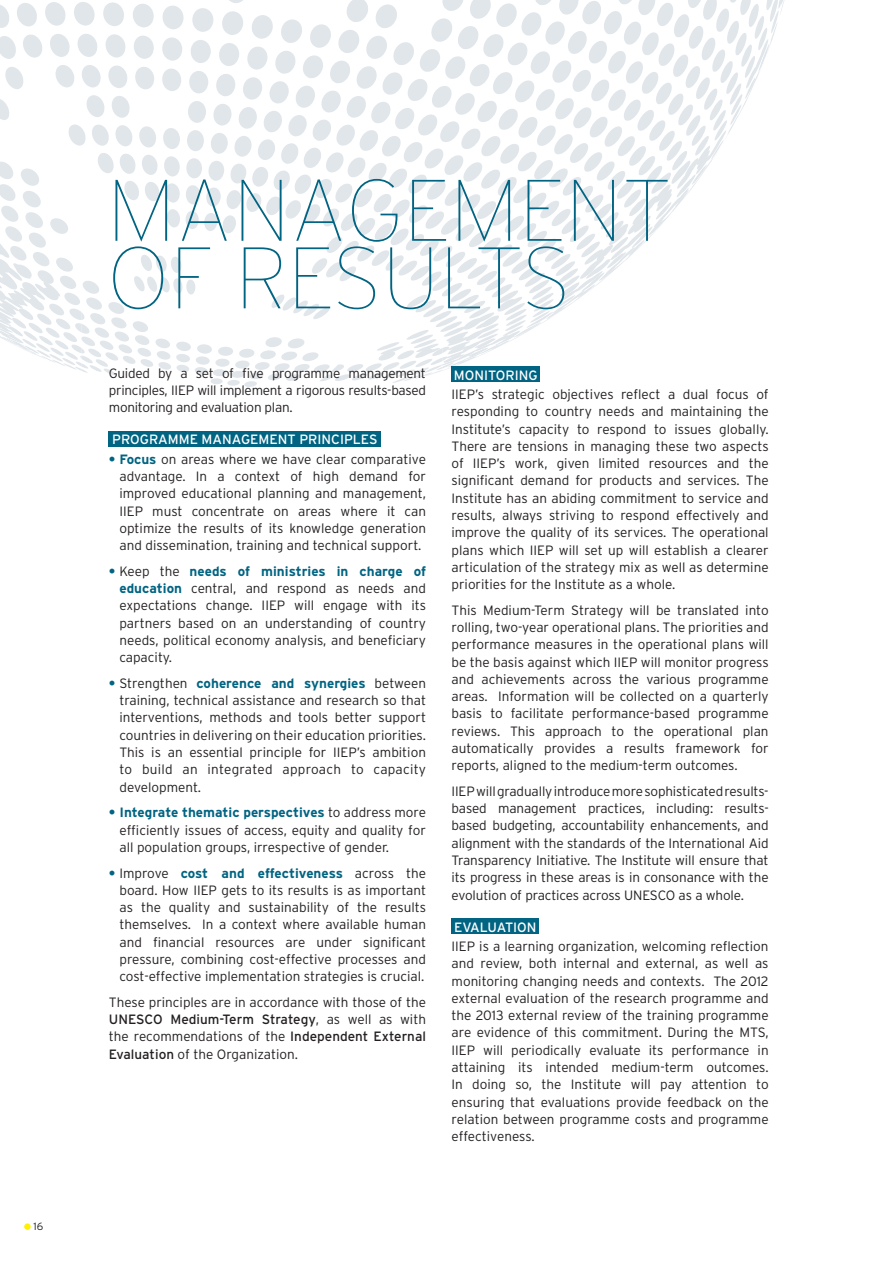
<style>
.page{position:relative;width:892px;height:1262px;background:#fff}
.page>*{position:absolute;margin:0;border:0;box-sizing:border-box;transform-origin:0 0}
.t1{font:100 87px "Interstate";color:#016482}
.t2{font:300 13.5px/17.2px "Interstate";color:#231f20;text-align:justify}
.t3{font:13.5px "Interstate";color:#fff}
.t4{font:13.5px "Interstate";color:#231f20}
.t5{font:300 10.5px "Interstate";color:#231f20}
.s1{font-weight:700;color:#016482}
.s2{font-weight:400}
</style>
<div class="page">
<svg style="left:0;top:0;width:785px;height:370px"></svg>
<div style="left:109px;top:431px;width:272px;height:15px;background:#016482"></div>
<div style="left:451px;top:366px;width:88px;height:16px;background:#016482"></div>
<div style="left:451px;top:918px;width:88px;height:16px;background:#016482"></div>
<div style="left:24px;top:1223px;width:7px;height:6px;background:#fff101;border-radius:50%"></div>
<p class="t5" style="left:33px;top:1220px;width:11px">16</p>
<h1 class="t1" style="left:107px;top:164px;width:238px">MANAGEME</h1>
<h1 class="t1" style="left:565px;top:164px;width:88px">NT</h1>
<h1 class="t1" style="left:107px;top:231px;width:176px">OF RESU</h1>
<h1 class="t1" style="left:439px;top:231px;width:57px">LTS</h1>
<p class="t2" style="left:109px;top:364px;width:318px">Guided by a set of five programme management principles, II EP will implement a rigorous results-based monitoring and evaluation plan.</p>
<p class="t3" style="left:112px;top:432px;width:266px">PROGRAMME MANAGEMENT PRI NCIPLES</p>
<p class="t2" style="left:119px;top:450px;width:308px;text-indent:-11px"><span class="s1">• Focus</span> on areas where we have clear comparative advantage. I n a context of high demand for improved educational planning and management, II EP must concentrate on areas where it can optimize the results of its knowledge generation and dissemination, training and technical support.</p>
<p class="t2" style="left:119px;top:562px;width:308px;text-indent:-11px"><span class="s1">•</span> Keep the <span class="s1">needs of ministries in charge of education</span> central, and respond as needs and expectations change. II EP will engage with its partners based on an understanding of country needs, political economy analysis, and beneficiary capacity.</p>
<p class="t2" style="left:119px;top:674px;width:308px;text-indent:-11px"><span class="s1">•</span> Strengthen <span class="s1">coherence and synergies</span> between training, technical assistance and research so that interventions, methods and tools better support countries in delivering on their education priorities.<br>This is an essential principle for II EP’s ambition to build an integrated approach to capacity development.</p>
<p class="t2" style="left:119px;top:803px;width:308px;text-indent:-11px"><span class="s1">• Integrate thematic perspectives</span> to address more efficiently issues of access, equity and quality for all population groups, irrespective of gender.</p>
<p class="t2" style="left:119px;top:864px;width:308px;text-indent:-11px"><span class="s1">•</span> I mprove <span class="s1">cost and effectiveness</span> across the board. H ow II EP gets to its results is as important as the quality and sustainability of the results themselves. I n a context where available human and financial resources are under significant pressure, combining cost-effective processes and cost-effective implementation strategies is crucial.</p>
<p class="t2" style="left:109px;top:993px;width:318px">These principles are in accordance with those of the</p>
<p class="t4" style="left:109px;top:1011px;width:31px">UN ESCO</p>
<p class="t2" style="left:109px;top:1010px;width:318px;text-indent:62px"><span class="s2">MEDIUM-TERM STRATEGY</span>, as well as with the recommendations of the <span class="s2">INDEPENDENT EXTERNAL EVALUATION</span> of the Organization.</p>
<p class="t3" style="left:453px;top:367px;width:85px">MONITORI NG</p>
<p class="t2" style="left:451px;top:386px;width:318px">II EP’s strategic objectives reflect a dual focus of responding to country needs and maintaining the I nstitute’s capacity to respond to issues globally.<br>There are tensions in managing these two aspects of II EP’s work, given limited resources and the significant demand for products and services. The I nstitute has an abiding commitment to service and results, always striving to respond effectively and improve the quality of its services. The operational plans which II EP will set up will establish a clearer articulation of the strategy mix as well as determine priorities for the I nstitute as a whole.</p>
<p class="t2" style="left:451px;top:601px;width:318px">This Medium-Term Strategy will be translated into rolling, two-year operational plans. The priorities and performance measures in the operational plans will be the basis against which II EP will monitor progress and achievements across the various programme areas. I nformation will be collected on a quarterly basis to facilitate performance-based programme reviews. This approach to the operational plan automatically provides a results framework for reports, aligned to the medium-term outcomes.</p>
<p class="t2" style="left:451px;top:782px;width:318px">II EP will gradually introduce more sophisticated results&shy;based management practices, including: results&shy;based budgeting, accountability enhancements, and alignment with the standards of the I nternational Aid Transparency I nitiative. The I nstitute will ensure that its progress in these areas is in consonance with the evolution of practices across UN ESCO</p>
<p class="t2" style="left:678px;top:886px;width:67px">as a whole.</p>
<p class="t3" style="left:454px;top:919px;width:84px">EVALUATI ON</p>
<p class="t2" style="left:451px;top:937px;width:318px">II EP is a learning organization, welcoming reflection and review, both internal and external, as well as monitoring changing needs and contexts. The 2012 external evaluation of the research programme and the 2013 external review of the training programme are evidence of this commitment. During the MTS, II EP will periodically evaluate its performance in attaining its intended medium-term outcomes.<br>I n doing so, the I nstitute will pay attention to ensuring that evaluations provide feedback on the relation between programme costs and programme effectiveness.</p>
</div>
